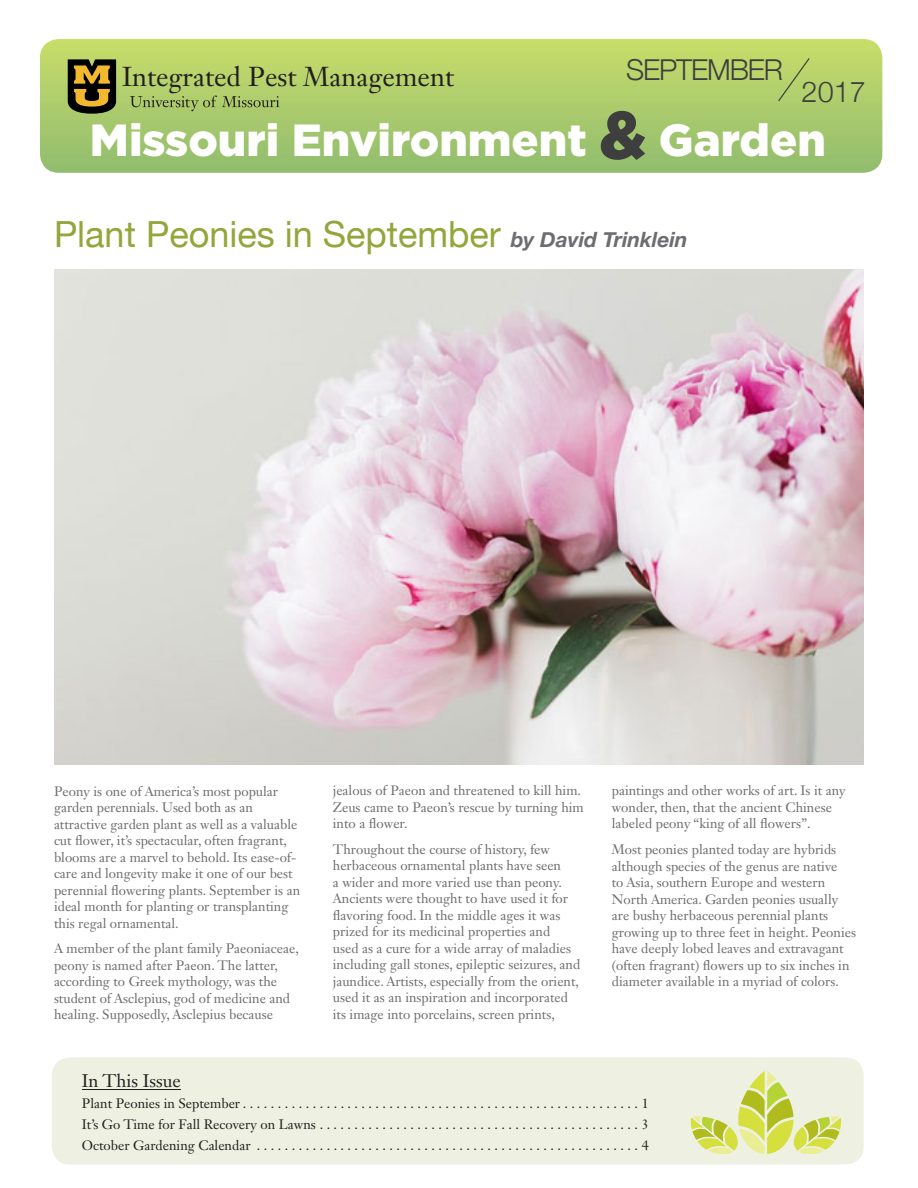
<style>
.page{position:relative;width:918px;height:1188px;background:#fff}
.page>*{position:absolute;margin:0;border:0;box-sizing:border-box;transform-origin:0 0}
.t1{font:900 45px "Gotham";color:#fff}
.t2{font:36px "Helvetica Neue";color:#93a63c}
.t3{font:300 28.8px "Helvetica Neue";letter-spacing:-.04em;color:#3e3e3f}
.t4{font:27px "Janson Text LT Std";color:#231f20}
.TOC_Heads{font:18px "Janson Text LT Std";color:#231f20}
.Body_Text{font:13.5px/16.5px "Janson Text LT Std";color:#6c6d70}
.toc_articles_2{font:13.5px "Janson Text LT Std";color:#231f20}
.s1{font-size:67.5px;color:#3e3e3f}
.s2{font-weight:700;font-style:italic;font-size:21px;color:#6c6d70}
</style>
<div class="page">
<div style="left:41px;top:40px;width:841px;height:132px;background:linear-gradient(to bottom,#c7dd6a,#92bc6f);border-radius:18px"></div>
<div style="left:40px;top:39px;width:842px;height:134px;border:2px solid #fff;border-radius:18px"></div>
<svg style="left:130px;top:96px;width:149px;height:15px;background:#96b05f"></svg>
<svg style="left:68px;top:59px;width:48px;height:55px;background:#5b4a16"></svg>
<svg style="left:777px;top:57px;width:34px;height:46px;background:#b2cc69"></svg>
<div style="left:52px;top:1058px;width:812px;height:107px;background:#eef1e1;border-radius:18px"></div>
<hr style="left:82px;top:1089px;width:99px;height:1px;background:#231f20">
<svg style="left:690px;top:1071px;width:151px;height:83px"></svg>
<img style="left:54px;top:270px;width:810px;height:495px">
<h3 class="t4" style="left:122px;top:59px;width:333px">Integrated Pest Management</h3>
<h3 class="t3" style="left:626px;top:46px;width:158px">SEPTEMBER</h3>
<h3 class="t3" style="left:802px;top:69px;width:66px">2017</h3>
<h1 class="t1" style="left:90px;top:109px;width:737px">Missouri Environment <span class="s1">&amp;</span> Garden</h1>
<p class="t2" style="left:54px;top:208px;width:635px">Plant Peonies in September <span class="s2">by David Trinklein</span></p>
<p class="Body_Text" style="left:54px;top:783px;width:248px">Peony is one of America’s most popular garden perennials. Used both as an attractive garden plant as well as a valuable cut flower, it’s spectacular, often fragrant, blooms are a marvel to behold. Its ease-of&shy;care and longevity make it one of our best perennial flowering plants. September is an ideal month for planting or transplanting this regal ornamental.</p>
<p class="Body_Text" style="left:54px;top:940px;width:246px">A member of the plant family Paeoniaceae, peony is named after Paeon. The latter, according to Greek mythology, was the student of Asclepius, god of medicine and healing. Supposedly, Asclepius because</p>
<p class="Body_Text" style="left:333px;top:782px;width:252px">jealous of Paeon and threatened to kill him.<br>Zeus came to Paeon’s rescue by turning him into a flower.</p>
<p class="Body_Text" style="left:333px;top:840px;width:249px">Throughout the course of history, few herbaceous ornamental plants have seen<br>a wider and more varied use than peony.<br>Ancients were thought to have used it for flavoring food. In the middle ages it was prized for its medicinal properties and<br>used as a cure for a wide array of maladies including gall stones, epileptic seizures, and jaundice. Artists, especially from the orient, used it as an inspiration and incorporated its image into porcelains, screen prints,</p>
<p class="Body_Text" style="left:612px;top:782px;width:235px">paintings and other works of art. Is it any wonder, then, that the ancient Chinese labeled peony “king of all flowers”.</p>
<p class="Body_Text" style="left:612px;top:841px;width:246px">Most peonies planted today are hybrids although species of the genus are native<br>to Asia, southern Europe and western North America. Garden peonies usually are bushy herbaceous perennial plants growing up to three feet in height. Peonies have deeply lobed leaves and extravagant (often fragrant) flowers up to six inches in diameter available in a myriad of colors.</p>
<p class="TOC_Heads" style="left:82px;top:1069px;width:100px">In This Issue</p>
<p class="toc_articles_2" style="left:82px;top:1094px;width:568px">Plant Peonies in September . . . . . . . . . . . . . . . . . . . . . . . . . . . . . . . . . . . . . . . . . . . . . . . . . . . . . . . . . 1</p>
<p class="toc_articles_2" style="left:82px;top:1115px;width:568px">It’s Go Time for Fall Recovery on Lawns . . . . . . . . . . . . . . . . . . . . . . . . . . . . . . . . . . . . . . . . . . . . . . 3</p>
<p class="toc_articles_2" style="left:82px;top:1136px;width:568px">October Gardening Calendar . . . . . . . . . . . . . . . . . . . . . . . . . . . . . . . . . . . . . . . . . . . . . . . . . . . . . . . 4</p>
</div>
